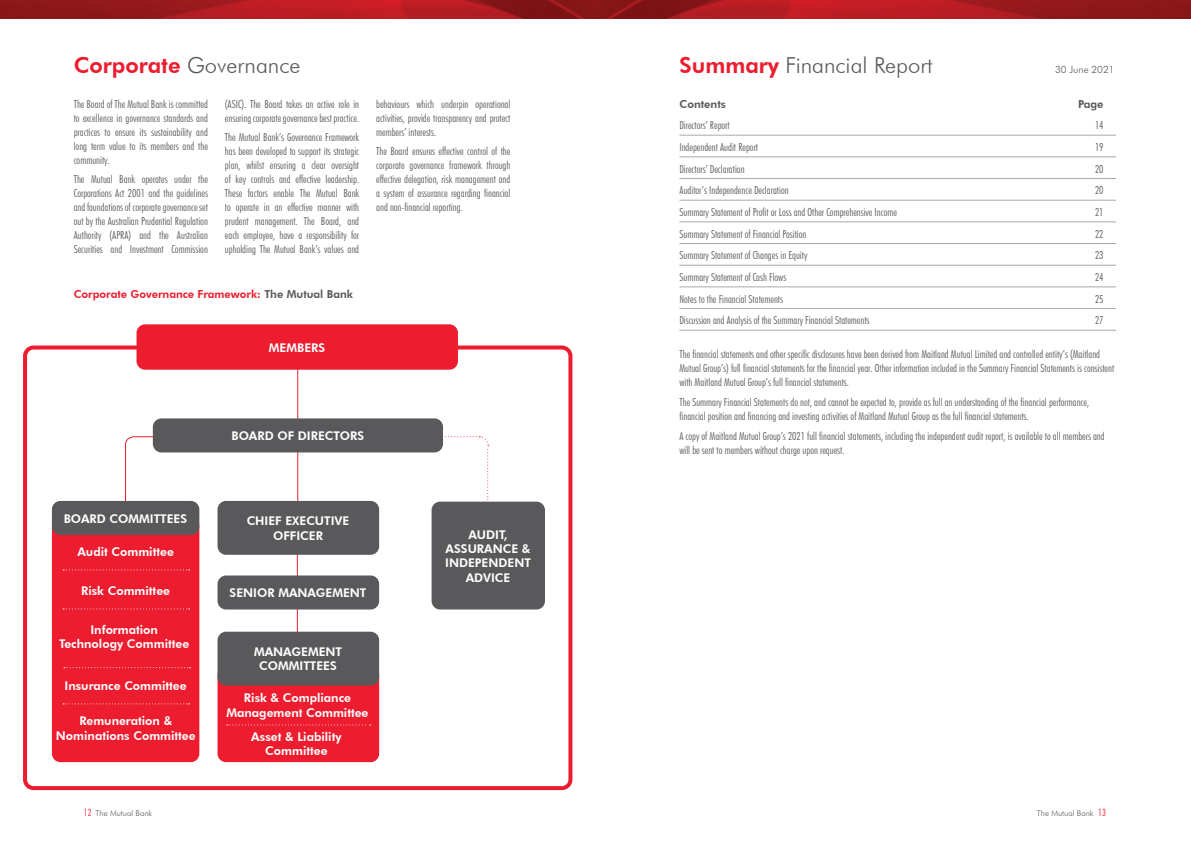
<style>
.page{position:relative;width:1191px;height:842px;background:#fff}
.page>*{position:absolute;margin:0;border:0;box-sizing:border-box;transform-origin:0 0}
.t1{font:300 22px "Futura BT";color:#58595b}
.t2{font:800 12px/14.4px "Futura BT";color:#fff;text-align:center}
.t3{font:300 condensed 11px/14px "Futura BT";color:#58595b;text-align:justify}
.t4{font:800 11px "Futura BT";color:#ed1c2e}
.t5{font:800 11px "Futura BT";color:#58595b}
.t6{font:300 10px "Futura BT";color:#58595b}
.t7{font:300 8px "Futura BT";color:#58595b}
.s1{font-weight:800;color:#ed1c2e}
.s2{color:#58595b}
.s3{font-stretch:condensed;font-size:10px;color:#ed1c2e}
</style>
<div class="page">
<hr style="left:679px;top:135px;width:437px;height:1px;background:#a7a9ac">
<hr style="left:679px;top:157px;width:437px;height:1px;background:#a7a9ac">
<hr style="left:679px;top:178px;width:437px;height:1px;background:#a7a9ac">
<hr style="left:679px;top:200px;width:437px;height:1px;background:#a7a9ac">
<hr style="left:679px;top:222px;width:437px;height:1px;background:#a7a9ac">
<hr style="left:679px;top:243px;width:437px;height:1px;background:#a7a9ac">
<hr style="left:679px;top:265px;width:437px;height:1px;background:#a7a9ac">
<hr style="left:679px;top:287px;width:437px;height:1px;background:#a7a9ac">
<hr style="left:679px;top:308px;width:437px;height:1px;background:#a7a9ac">
<hr style="left:679px;top:330px;width:437px;height:1px;background:#a7a9ac">
<hr style="left:297px;top:535px;width:1px;height:153px;background:#ed1c2e">
<hr style="left:297px;top:364px;width:1px;height:56px;background:#ed1c2e">
<hr style="left:297px;top:450px;width:1px;height:51px;background:#ed1c2e">
<div style="left:23px;top:345px;width:549px;height:445px;border:4px solid #ed1c2e;border-radius:9px"></div>
<div style="left:136px;top:324px;width:322px;height:46px;background:#ed1c2e;border-radius:9px"></div>
<svg style="left:394px;top:436px;width:95px;height:70px"></svg>
<div style="left:217px;top:667px;width:162px;height:95px;background:#ed1c2e;border-radius:9px"></div>
<div style="left:217px;top:632px;width:162px;height:53px;background:#59595c;border-radius:9px"></div>
<div style="left:217px;top:575px;width:162px;height:34px;background:#59595c;border-radius:9px"></div>
<div style="left:217px;top:501px;width:162px;height:54px;background:#59595c;border-radius:9px"></div>
<div style="left:431px;top:502px;width:114px;height:107px;background:#59595c;border-radius:9px"></div>
<div style="left:52px;top:518px;width:147px;height:244px;background:#ed1c2e;border-radius:9px"></div>
<div style="left:52px;top:501px;width:147px;height:34px;background:#59595c;border-radius:9px"></div>
<svg style="left:63px;top:436px;width:134px;height:174px"></svg>
<svg style="left:64px;top:667px;width:126px;height:1px"></svg>
<svg style="left:63px;top:703px;width:126px;height:1px"></svg>
<svg style="left:227px;top:724px;width:144px;height:1px"></svg>
<div style="left:153px;top:418px;width:290px;height:34px;background:#59595c;border-radius:9px"></div>
<img style="left:0;top:0;width:595px;height:19px">
<svg style="left:595px;top:0;width:596px;height:19px;background:#a3191e"></svg>
<h1 class="t1" style="left:74px;top:52px;width:228px"><span class="s1">Corporate</span> Governance</h1>
<h1 class="t1" style="left:679px;top:52px;width:255px"><span class="s1">Summary</span> Financial Report</h1>
<p class="t6" style="left:1055px;top:64px;width:61px">30 June 2021</p>
<p class="t3" style="left:74px;top:97px;width:136px">The Board of The Mutual Bank is committed to excellence in governance standards and practices to ensure its sustainability and long term value to its members and the community.</p>
<p class="t3" style="left:74px;top:172px;width:136px">The Mutual Bank operates under the Corporations Act 2001 and the guidelines and foundations of corporate governance set out by the Australian Prudential Regulation Authority (APRA) and the Australian Securities and Investment Commission</p>
<p class="t3" style="left:225px;top:97px;width:136px">(ASIC). The Board takes an active role in ensuring corporate governance best practice.</p>
<p class="t3" style="left:225px;top:130px;width:136px">The Mutual Bank’s Governance Framework has been developed to support its strategic plan, whilst ensuring a clear oversight of key controls and effective leadership.<br>These factors enable The Mutual Bank to operate in an effective manner with prudent management. The Board, and each employee, have a responsibility for upholding The Mutual Bank’s values and</p>
<p class="t4" style="left:74px;top:287px;width:281px">Corporate Governance Framework: <span class="s2">The Mutual Bank</span></p>
<p class="t3" style="left:376px;top:97px;width:136px">behaviours which underpin operational activities, provide transparency and protect members’ interests.</p>
<p class="t3" style="left:376px;top:144px;width:136px">The Board ensures effective control of the corporate governance framework through effective delegation, risk management and a system of assurance regarding financial and non-financial reporting.</p>
<p class="t2" style="left:269px;top:340px;width:58px">MEMBERS</p>
<p class="t2" style="left:64px;top:511px;width:125px">BOARD COMMITTEES</p>
<p class="t2" style="left:77px;top:544px;width:98px">Audit Committee</p>
<p class="t2" style="left:81px;top:583px;width:90px">Risk Committee</p>
<p class="t2" style="left:59px;top:622px;width:132px">Information<br>Technology Committee</p>
<p class="t2" style="left:64px;top:678px;width:124px">Insurance Committee</p>
<p class="t2" style="left:56px;top:714px;width:141px">Remuneration &amp;<br>Nominations Committee</p>
<p class="t7" style="left:84px;top:808px;width:70px"><span class="s3">12</span> The Mutual Bank</p>
<p class="t2" style="left:232px;top:428px;width:134px">BOARD OF DIRECTORS</p>
<p class="t2" style="left:247px;top:514px;width:104px">CHIEF EXECUTIVE<br>OFFICER</p>
<p class="t2" style="left:230px;top:585px;width:138px">SENIOR MANAGEMENT</p>
<p class="t2" style="left:254px;top:644px;width:90px">MANAGEMENT<br>COMMITTEES</p>
<p class="t2" style="left:226px;top:691px;width:143px">Risk &amp; Compliance<br>Management Committee</p>
<p class="t2" style="left:251px;top:729px;width:92px">Asset &amp; Liability<br>Committee</p>
<p class="t2" style="left:445px;top:527px;width:87px">AUDIT,<br>ASSURANCE &amp;<br>INDEPENDENT<br>ADVICE</p>
<p class="t5" style="left:679px;top:97px;width:48px">Contents</p>
<p class="t5" style="left:1078px;top:97px;width:27px">Page</p>
<p class="t3" style="left:679px;top:118px;width:52px">Directors’ Report</p>
<p class="t3" style="left:1095px;top:118px;width:10px">14</p>
<p class="t3" style="left:679px;top:140px;width:80px">Independent Audit Report</p>
<p class="t3" style="left:1095px;top:140px;width:10px">19</p>
<p class="t3" style="left:679px;top:162px;width:67px">Directors’ Declaration</p>
<p class="t3" style="left:1095px;top:162px;width:10px">20</p>
<p class="t3" style="left:679px;top:183px;width:111px">Auditor’s Independence Declaration</p>
<p class="t3" style="left:1095px;top:183px;width:10px">20</p>
<p class="t3" style="left:679px;top:205px;width:219px">Summary Statement of Profit or Loss and Other Comprehensive Income</p>
<p class="t3" style="left:1095px;top:205px;width:10px">21</p>
<p class="t3" style="left:679px;top:227px;width:129px">Summary Statement of Financial Position</p>
<p class="t3" style="left:1095px;top:227px;width:10px">22</p>
<p class="t3" style="left:679px;top:248px;width:130px">Summary Statement of Changes in Equity</p>
<p class="t3" style="left:1095px;top:248px;width:10px">23</p>
<p class="t3" style="left:679px;top:270px;width:108px">Summary Statement of Cash Flows</p>
<p class="t3" style="left:1095px;top:270px;width:10px">24</p>
<p class="t3" style="left:679px;top:292px;width:105px">Notes to the Financial Statements</p>
<p class="t3" style="left:1095px;top:292px;width:10px">25</p>
<p class="t3" style="left:679px;top:313px;width:192px">Discussion and Analysis of the Summary Financial Statements</p>
<p class="t3" style="left:1095px;top:313px;width:10px">27</p>
<p class="t3" style="left:679px;top:347px;width:436px;text-align:left">The financial statements and other specific disclosures have been derived from Maitland Mutual Limited and controlled entity’s (Maitland<br>Mutual Group’s) full financial statements for the financial year. Other information included in the Summary Financial Statements is consistent with Maitland Mutual Group’s full financial statements.</p>
<p class="t3" style="left:679px;top:395px;width:411px">The Summary Financial Statements do not, and cannot be expected to, provide as full an understanding of the financial performance, financial position and financing and investing activities of Maitland Mutual Group as the full financial statements.</p>
<p class="t3" style="left:679px;top:429px;width:427px">A copy of Maitland Mutual Group’s 2021 full financial statements, including the independent audit report, is available to all members and will be sent to members without charge upon request.</p>
<p class="t7" style="left:1037px;top:808px;width:70px">The Mutual Bank <span class="s3">13</span></p>
</div>
